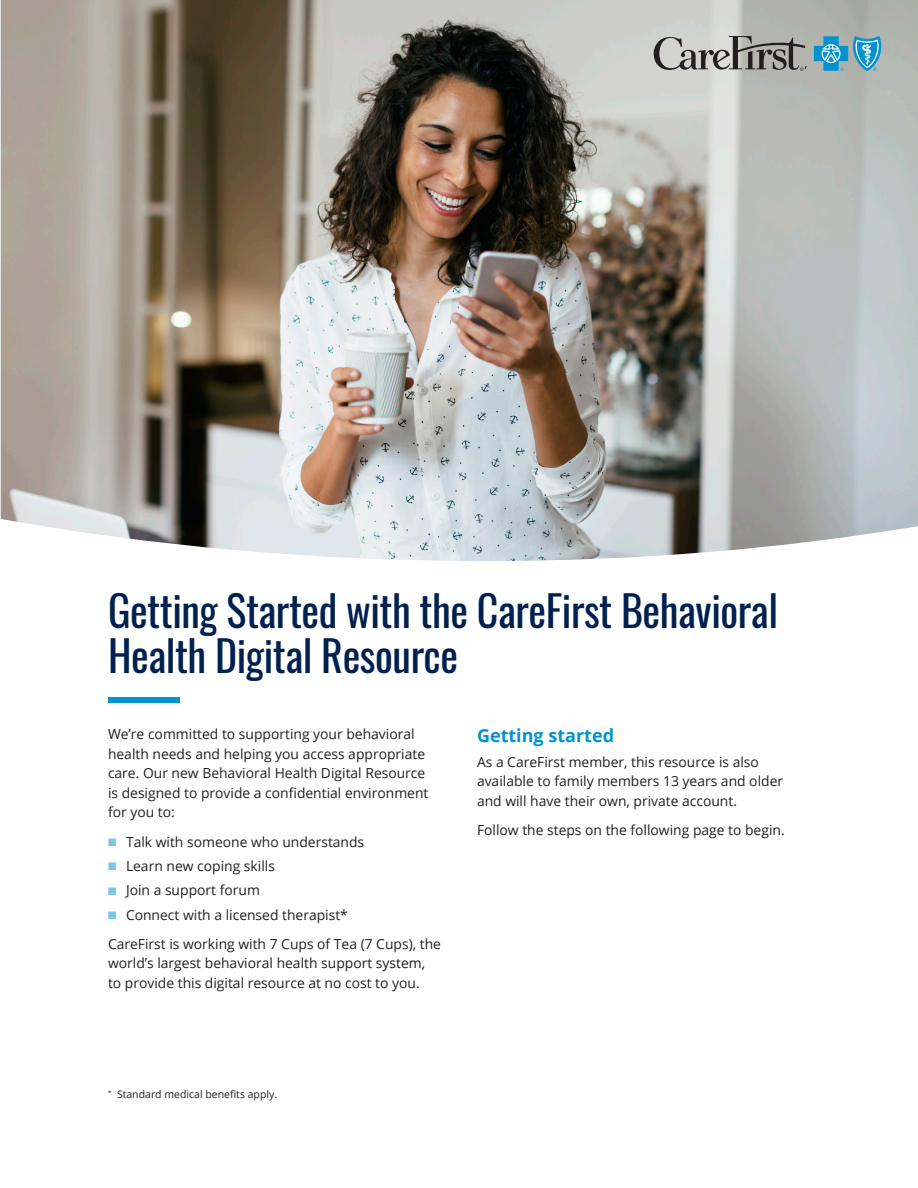
<style>
.page{position:relative;width:918px;height:1188px;background:#fff}
.page>*{position:absolute;margin:0;border:0;box-sizing:border-box;transform-origin:0 0}
.FLI-H1_Header_Subhea{font:42px "Oswald";letter-spacing:-.01em;color:#00214f}
.FLI-BodyText{font:700 18px "Open Sans";color:#0093d0}
.FLI-BodyText-2{font:13.8px/19.5px "Open Sans";color:#231f20}
.FLI-Footnotes{font:10.5px "Open Sans";color:#231f20}
.s1{color:#7cc4e8}
</style>
<div class="page">
<img style="left:1px;top:0;width:917px;height:561px">
<svg style="left:814px;top:36px;width:68px;height:35px;background:#5facca"></svg>
<svg style="left:654px;top:36px;width:153px;height:35px;background:#999995"></svg>
<div style="left:108px;top:697px;width:72px;height:6px;background:#0093d0"></div>
<h1 class="FLI-H1_Header_Subhea" style="left:108px;top:582px;width:672px">Getting Started with the CareFirst Behavioral</h1>
<p class="FLI-H1_Header_Subhea" style="left:108px;top:627px;width:352px">Health Digital Resource</p>
<p class="FLI-BodyText-2" style="left:108px;top:724px;width:322px">We’re committed to supporting your behavioral health needs and helping you access appropriate care. Our new Behavioral Health Digital Resource is designed to provide a confidential environment for you to:</p>
<p class="FLI-BodyText-2" style="left:108px;top:831px;width:258px"><span class="s1">■</span> Talk with someone who understands</p>
<p class="FLI-BodyText-2" style="left:108px;top:856px;width:168px"><span class="s1">■</span> Learn new coping skills</p>
<p class="FLI-BodyText-2" style="left:108px;top:880px;width:153px"><span class="s1">■</span> Join a support forum</p>
<p class="FLI-BodyText-2" style="left:108px;top:905px;width:241px"><span class="s1">■</span> Connect with a licensed therapist*</p>
<p class="FLI-BodyText-2" style="left:108px;top:934px;width:335px">CareFirst is working with 7 Cups of Tea (7 Cups), the world’s largest behavioral health support system, to provide this digital resource at no cost to you.</p>
<p class="FLI-BodyText" style="left:477px;top:723px;width:139px">Getting started</p>
<p class="FLI-BodyText-2" style="left:477px;top:752px;width:308px">As a CareFirst member, this resource is also available to family members 13 years and older and will have their own, private account.</p>
<p class="FLI-BodyText-2" style="left:477px;top:820px;width:309px">Follow the steps on the following page to begin.</p>
<p class="FLI-Footnotes" style="left:108px;top:1087px;width:171px"><sup>*</sup> Standard medical benefits apply.</p>
</div>
